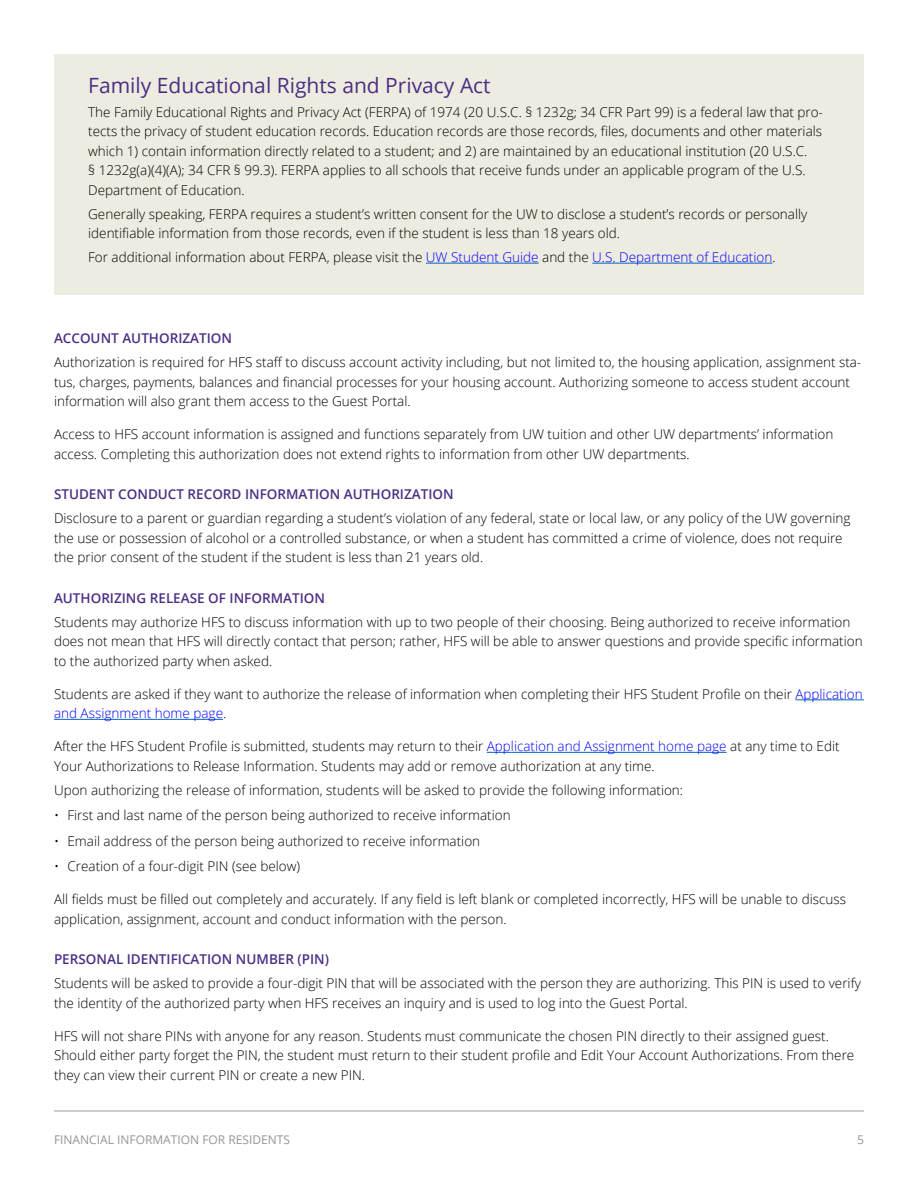
<style>
.page{position:relative;width:918px;height:1188px;background:#fff}
.page>*{position:absolute;margin:0;border:0;box-sizing:border-box;transform-origin:0 0}
.Head_2{font:21px "Open Sans";color:#4b2e84}
.Para_first{font:300 13.5px/19.5px "Open Sans";color:#000}
.Para{font:300 13.5px/19.5px "Open Sans";color:#000}
.bullet{font:300 13.5px "Open Sans";color:#000}
.Head_3{font:600 13.5px "Open Sans";color:#4b2e84}
.t1{font:12px "Open Sans";color:#939598}
.s1{color:#00f}
</style>
<div class="page">
<hr style="left:54px;top:1111px;width:810px;height:1px;background:#99999b">
<div style="left:54px;top:54px;width:810px;height:240px;background:#eeebe0"></div>
<hr style="left:426px;top:263px;width:113px;height:1px;background:#0563c1">
<hr style="left:592px;top:263px;width:180px;height:1px;background:#0563c1">
<hr style="left:795px;top:700px;width:69px;height:1px;background:#0563c1">
<hr style="left:54px;top:719px;width:169px;height:1px;background:#0563c1">
<hr style="left:487px;top:752px;width:240px;height:1px;background:#0563c1">
<p class="Head_2" style="left:88px;top:71px;width:404px">Family Educational Rights and Privacy Act</p>
<p class="Para_first" style="left:88px;top:102px;width:736px">The Family Educational Rights and Privacy Act (FERPA) of 1974 (20 U.S.C. § 1232g; 34 CFR Part 99) is a federal law that pro&shy;tects the privacy of student education records. Education records are those records, files, documents and other materials which 1) contain information directly related to a student; and 2) are maintained by an educational institution (20 U.S.C.<br>§ 1232g(a)(4)(A); 34 CFR § 99.3). FERPA applies to all schools that receive funds under an applicable program of the U.S.<br>Department of Education.</p>
<p class="Para_first" style="left:88px;top:204px;width:721px">Generally speaking, FERPA requires a student’s written consent for the UW to disclose a student’s records or personally identifiable information from those records, even if the student is less than 18 years old.</p>
<p class="Para_first" style="left:88px;top:247px;width:689px">For additional information about FERPA, please visit the <span class="s1">UW Student Guide</span> and the <span class="s1">U.S. Department of Education</span>.</p>
<p class="Head_3" style="left:54px;top:329px;width:180px">ACCOUNT AUTHORIZATION</p>
<p class="Para_first" style="left:54px;top:352px;width:809px">Authorization is required for HFS staff to discuss account activity including, but not limited to, the housing application, assignment sta&shy;tus, charges, payments, balances and financial processes for your housing account. Authorizing someone to access student account information will also grant them access to the Guest Portal.</p>
<p class="Para" style="left:54px;top:424px;width:781px">Access to HFS account information is assigned and functions separately from UW tuition and other UW departments’ information access. Completing this authorization does not extend rights to information from other UW departments.</p>
<p class="Head_3" style="left:54px;top:485px;width:401px">STUDENT CONDUCT RECORD INFORMATION AUTHORIZATION</p>
<p class="Para_first" style="left:54px;top:508px;width:798px">Disclosure to a parent or guardian regarding a student’s violation of any federal, state or local law, or any policy of the UW governing the use or possession of alcohol or a controlled substance, or when a student has committed a crime of violence, does not require the prior consent of the student if the student is less than 21 years old.</p>
<p class="Head_3" style="left:54px;top:589px;width:273px">AUTHORIZING RELEASE OF INFORMATION</p>
<p class="Para_first" style="left:54px;top:612px;width:810px">Students may authorize HFS to discuss information with up to two people of their choosing. Being authorized to receive information does not mean that HFS will directly contact that person; rather, HFS will be able to answer questions and provide specific information to the authorized party when asked.</p>
<p class="Para" style="left:54px;top:684px;width:810px">Students are asked if they want to authorize the release of information when completing their HFS Student Profile on their <span class="s1">Application and Assignment home page</span>.</p>
<p class="Para" style="left:54px;top:736px;width:787px">After the HFS Student Profile is submitted, students may return to their <span class="s1">Application and Assignment home page</span> at any time to Edit<br>Your Authorizations to Release Information. Students may add or remove authorization at any time.</p>
<p class="Para_first" style="left:54px;top:780px;width:631px">Upon authorizing the release of information, students will be asked to provide the following information:</p>
<p class="bullet" style="left:54px;top:806px;width:458px">• First and last name of the person being authorized to receive information</p>
<p class="bullet" style="left:54px;top:832px;width:428px">• Email address of the person being authorized to receive information</p>
<p class="bullet" style="left:54px;top:857px;width:248px">• Creation of a four-digit PIN (see below)</p>
<p class="Para" style="left:54px;top:889px;width:794px">All fields must be filled out completely and accurately. If any field is left blank or completed incorrectly, HFS will be unable to discuss application, assignment, account and conduct information with the person.</p>
<p class="Head_3" style="left:54px;top:950px;width:277px">PERSONAL IDENTIFICATION NUMBER (PIN)</p>
<p class="Para_first" style="left:54px;top:973px;width:808px">Students will be asked to provide a four-digit PIN that will be associated with the person they are authorizing. This PIN is used to verify the identity of the authorized party when HFS receives an inquiry and is used to log into the Guest Portal.</p>
<p class="Para" style="left:54px;top:1026px;width:802px">HFS will not share PINs with anyone for any reason. Students must communicate the chosen PIN directly to their assigned guest.<br>Should either party forget the PIN, the student must return to their student profile and Edit Your Account Authorizations. From there they can view their current PIN or create a new PIN.</p>
<p class="t1" style="left:54px;top:1131px;width:238px">FINANCIAL INFORMATION FOR RESIDENTS</p>
<p class="t1" style="left:857px;top:1131px;width:8px">5</p>
</div>
